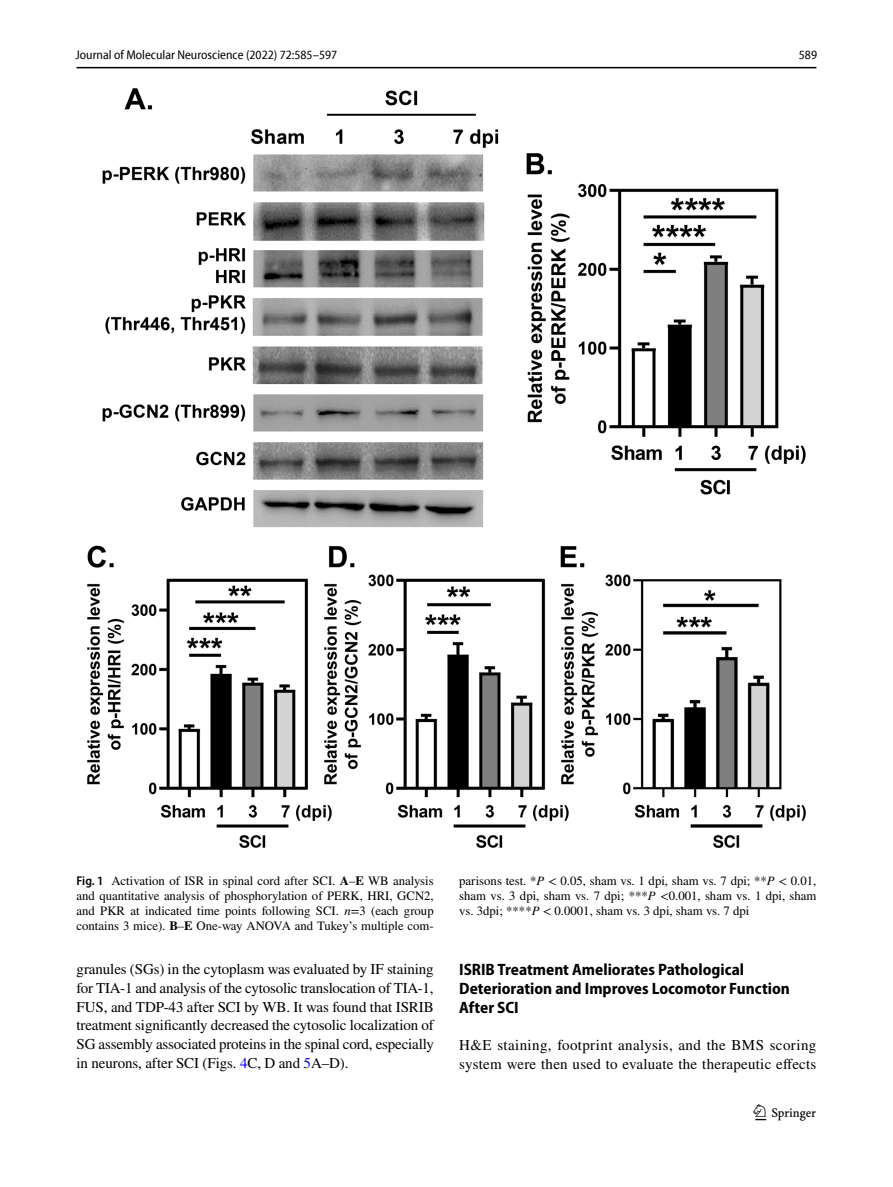
<style>
.page{position:relative;width:893px;height:1187px;background:#fff}
.page>*{position:absolute;margin:0;border:0;box-sizing:border-box;transform-origin:0 0}
.t1{font:22.5px "Springnew Regular 3";color:#000}
.t2{font:700 semi-condensed 16.5px/18.8px "Myriad Pro";color:#000}
.t3{font:15px/18.8px "STIX";letter-spacing:.015em;color:#000;text-align:justify}
.t4{font:12.75px/15px "STIX";color:#000;text-align:justify}
.t5{font:semi-condensed 12.75px "Myriad Pro Unic";color:#000}
.s1{font-family:"Myriad Pro";font-weight:600;font-stretch:semi-condensed}
.s2{font-weight:700}
.s3{font-style:italic}
.s4{color:#00f}
</style>
<div class="page">
<hr style="left:77px;top:67px;width:739px;height:1px;background:#000">
<img style="left:87px;top:88px;width:719px;height:760px">
<p class="t5" style="left:76px;top:50px;width:263px">Journal of Molecular Neuroscience (2022) 72:585–597</p>
<p class="t5" style="left:799px;top:50px;width:20px">589</p>
<p class="t4" style="left:77px;top:873px;width:359px"><span class="s1">Fig. 1</span> Activation of ISR in spinal cord after SCI. <span class="s2">A</span>–<span class="s2">E</span> WB analysis and quantitative analysis of phosphorylation of PERK, HRI, GCN2, and PKR at indicated time points following SCI. <span class="s3">n</span>=3 (each group contains 3 mice). <span class="s2">B</span>–<span class="s2">E</span> One-way ANOVA and Tukey’s multiple com-</p>
<p class="t4" style="left:459px;top:873px;width:359px">parisons test. *<span class="s3">P</span> &lt; 0.05, sham vs. 1 dpi, sham vs. 7 dpi; **<span class="s3">P</span> &lt; 0.01, sham vs. 3 dpi, sham vs. 7 dpi; ***<span class="s3">P</span> &lt;0.001, sham vs. 1 dpi, sham vs. 3dpi; ****<span class="s3">P</span> &lt; 0.0001, sham vs. 3 dpi, sham vs. 7 dpi</p>
<p class="t3" style="left:77px;top:960px;width:359px">granules (SGs) in the cytoplasm was evaluated by IF staining for TIA-1 and analysis of the cytosolic translocation of TIA-1, FUS, and TDP-43 after SCI by WB. It was found that ISRIB treatment significantly decreased the cytosolic localization of SG assembly associated proteins in the spinal cord, especially in neurons, after SCI (Figs. <span class="s4">4</span>C, D and <span class="s4">5</span>A–D).</p>
<p class="t2" style="left:459px;top:960px;width:332px">ISRIB Treatment Ameliorates Pathological<br>Deterioration and Improves Locomotor Function<br>After SCI</p>
<p class="t3" style="left:459px;top:1036px;width:359px">H&amp;E staining, footprint analysis, and the BMS scoring system were then used to evaluate the therapeutic effects</p>
<h1 class="t1" style="left:755px;top:1104px;width:62px">1 3</h1>
</div>
